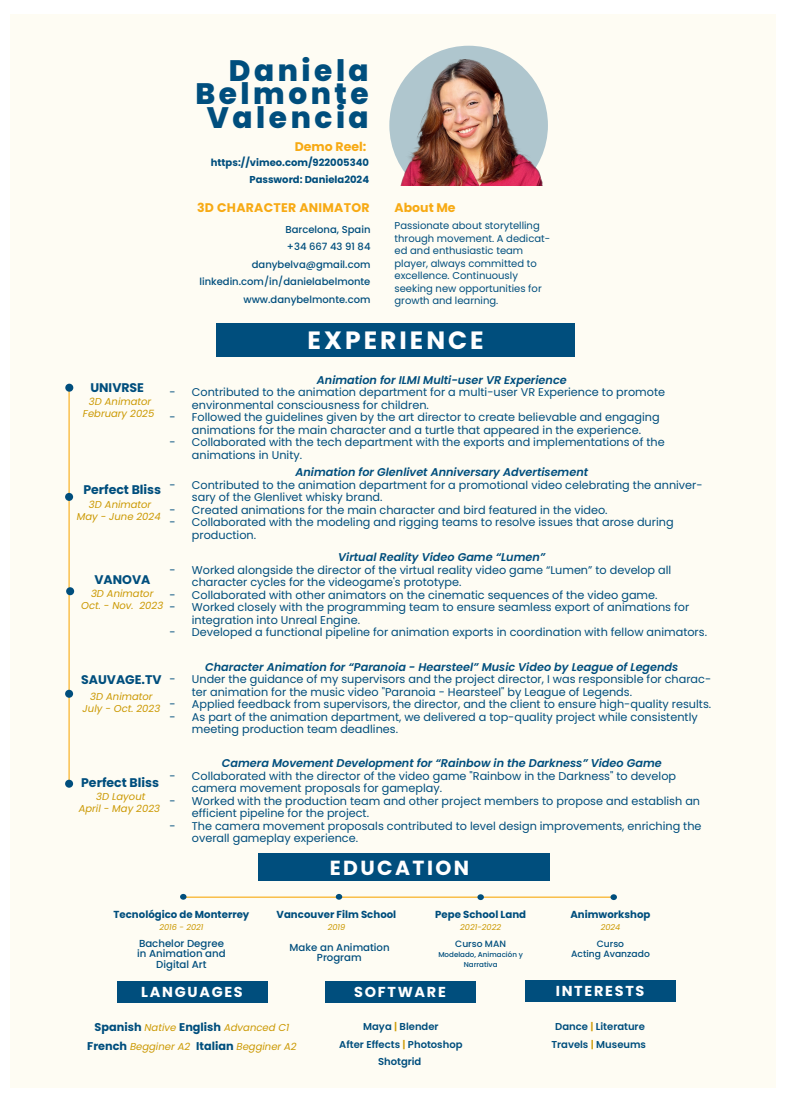
<style>
.page{position:relative;width:792px;height:1095px;background:#fff}
.page>*{position:absolute;margin:0;border:0;box-sizing:border-box;transform-origin:0 0}
.t1{font:800 29.5px/23.9px "Poppins";letter-spacing:.12em;color:#004e7d;text-align:right}
.t2{font:700 25px "Poppins";letter-spacing:.12em;color:#fff}
.t3{font:700 20.38px "Poppins";letter-spacing:.12em;color:#fff}
.t4{font:700 14.38px "Poppins";letter-spacing:.12em;color:#fff}
.t5{font:700 12.5px "Poppins";color:#004e7d}
.t6{font:700 12.5px "Poppins";letter-spacing:.02em;color:#f7aa14}
.t7{font:700 12.5px "Poppins";color:#f7aa14}
.t8{font:11.25px/12.5px "Poppins";color:#004e7d}
.t9{font:italic 600 11.25px "Poppins";color:#004e7d}
.t10{font:700 10.12px "Poppins";color:#004e7d}
.t11{font:500 10.12px/10.1px "Poppins";color:#004e7d;text-align:center}
.t12{font:italic 10px/12px "Poppins";color:#cb9903;text-align:center}
.t13{font:10px/12.5px "Poppins";color:#004e7d}
.t14{font:500 10px/17.5px "Poppins";color:#004e7d;text-align:right}
.t15{font:600 10px/17.5px "Poppins";color:#004e7d;text-align:center}
.t16{font:700 10px/17.5px "Poppins";color:#004e7d;text-align:right}
.t17{font:500 9.12px/10.1px "Poppins";color:#004e7d;text-align:center}
.t18{font:italic 8.12px "Poppins";color:#cb9903}
.t19{font:500 7.12px/10.1px "Poppins";color:#004e7d;text-align:center}
.s1{font-weight:700;font-style:normal;font-size:11.25px;color:#004e7d}
.s2{font-weight:700;font-style:normal;font-size:11.25px;color:#004f7d}
.s3{color:#cb9903}
.s4{color:#004f7d}
</style>
<div class="page">
<div style="left:10px;top:14px;width:765px;height:1074px;background:#fefcf3"></div>
<div style="left:217px;top:323px;width:358px;height:34px;background:#004e7d"></div>
<div style="left:117px;top:981px;width:150px;height:21px;background:#004e7d"></div>
<div style="left:525px;top:980px;width:150px;height:21px;background:#004e7d"></div>
<div style="left:258px;top:854px;width:291px;height:27px;background:#004e7d"></div>
<hr style="left:184px;top:896px;width:429px;height:2px;background:#f9b52d">
<svg style="left:336px;top:894px;width:6px;height:6px"></svg>
<div style="left:477px;top:894px;width:7px;height:6px;background:#004e7d;border-radius:50%"></div>
<svg style="left:180px;top:894px;width:6px;height:6px"></svg>
<div style="left:610px;top:894px;width:7px;height:6px;background:#004e7d;border-radius:50%"></div>
<div style="left:325px;top:981px;width:151px;height:21px;background:#004e7d"></div>
<hr style="left:68px;top:389px;width:2px;height:395px;background:#f9b52d">
<div style="left:65px;top:384px;width:8px;height:8px;background:#004e7d;border-radius:50%"></div>
<div style="left:65px;top:493px;width:8px;height:8px;background:#004e7d;border-radius:50%"></div>
<div style="left:66px;top:587px;width:8px;height:8px;background:#004e7d;border-radius:50%"></div>
<div style="left:65px;top:690px;width:8px;height:8px;background:#004e7d;border-radius:50%"></div>
<svg style="left:389px;top:46px;width:159px;height:115px"></svg>
<img style="left:398px;top:59px;width:147px;height:127px">
<div style="left:65px;top:780px;width:8px;height:8px;background:#004e7d;border-radius:50%"></div>
<h1 class="t1" style="left:195px;top:58px;width:175px">Daniela<br>Belmonte<br>Valencia</h1>
<p class="t7" style="left:295px;top:140px;width:73px">Demo Reel:</p>
<p class="t16" style="left:211px;top:154px;width:160px">https://vimeo.com/922005340<br>Password: Daniela2024</p>
<p class="t6" style="left:197px;top:200px;width:174px">3D CHARACTER ANIMATOR</p>
<p class="t14" style="left:199px;top:220px;width:173px">Barcelona, Spain<br>+34 667 43 91 84 danybelva@gmail.com linkedin.com/in/danielabelmonte www.danybelmonte.com</p>
<p class="t6" style="left:394px;top:200px;width:62px">About Me</p>
<p class="t13" style="left:394px;top:219px;width:157px">Passionate about storytelling through movement. A dedicat&shy;ed and enthusiastic team player, always committed to excellence. Continuously seeking new opportunities for growth and learning.</p>
<p class="t5" style="left:90px;top:380px;width:55px">UNIVRSE</p>
<p class="t12" style="left:83px;top:396px;width:73px">3D Animator<br>February 2025</p>
<h2 class="t2" style="left:307px;top:326px;width:178px">EXPERIENCE</h2>
<p class="t9" style="left:317px;top:373px;width:251px">Animation for ILMI Multi-user VR Experience</p>
<p class="t8" style="left:192px;top:386px;width:475px;text-indent:-22px">- Contributed to the animation department for a multi-user VR Experience to promote environmental consciousness for children.</p>
<p class="t8" style="left:169px;top:411px;width:492px;text-align:center">- Followed the guidelines given by the art director to create believable and engaging animations for the main character and a turtle that appeared in the experience.</p>
<p class="t8" style="left:192px;top:436px;width:474px;text-indent:-22px">- Collaborated with the tech department with the exports and implementations of the animations in Unity.</p>
<p class="t9" style="left:295px;top:466px;width:294px">Animation for Glenlivet Anniversary Advertisement</p>
<p class="t8" style="left:192px;top:479px;width:512px;text-indent:-22px">- Contributed to the animation department for a promotional video celebrating the anniver&shy;sary of the Glenlivet whisky brand.</p>
<p class="t8" style="left:169px;top:504px;width:440px">- Created animations for the main character and bird featured in the video.</p>
<p class="t8" style="left:192px;top:516px;width:483px;text-indent:-22px">- Collaborated with the modeling and rigging teams to resolve issues that arose during production.</p>
<p class="t9" style="left:338px;top:551px;width:208px">Virtual Reality Video Game “Lumen”</p>
<p class="t8" style="left:192px;top:564px;width:481px;text-indent:-22px">- Worked alongside the director of the virtual reality video game “Lumen” to develop all character cycles for the videogame's prototype.</p>
<p class="t8" style="left:169px;top:589px;width:489px">- Collaborated with other animators on the cinematic sequences of the video game.</p>
<p class="t8" style="left:192px;top:601px;width:499px;text-indent:-22px">- Worked closely with the programming team to ensure seamless export of animations for integration into Unreal Engine.</p>
<p class="t8" style="left:169px;top:626px;width:539px">- Developed a functional pipeline for animation exports in coordination with fellow animators.</p>
<p class="t9" style="left:205px;top:660px;width:475px">Character Animation for “Paranoia - Hearsteel” Music Video by League of Legends</p>
<p class="t8" style="left:192px;top:673px;width:521px;text-indent:-22px">- Under the guidance of my supervisors and the project director, I was responsible for charac&shy;ter animation for the music video "Paranoia - Hearsteel" by League of Legends.</p>
<p class="t8" style="left:169px;top:698px;width:543px">- Applied feedback from supervisors, the director, and the client to ensure high-quality results.</p>
<p class="t8" style="left:192px;top:710px;width:507px;text-indent:-22px">- As part of the animation department, we delivered a top-quality project while consistently meeting production team deadlines.</p>
<p class="t9" style="left:222px;top:757px;width:441px">Camera Movement Development for “Rainbow in the Darkness” Video Game</p>
<p class="t8" style="left:192px;top:769px;width:486px;text-indent:-22px">- Collaborated with the director of the video game "Rainbow in the Darkness" to develop camera movement proposals for gameplay.</p>
<p class="t8" style="left:192px;top:794px;width:510px;text-indent:-22px">- Worked with the production team and other project members to propose and establish an efficient pipeline for the project.</p>
<p class="t8" style="left:192px;top:819px;width:511px;text-indent:-22px">- The camera movement proposals contributed to level design improvements, enriching the overall gameplay experience.</p>
<p class="t5" style="left:83px;top:482px;width:79px">Perfect Bliss</p>
<p class="t12" style="left:77px;top:498px;width:85px">3D Animator<br>May - June 2024</p>
<p class="t5" style="left:94px;top:572px;width:57px">VANOVA</p>
<p class="t12" style="left:81px;top:587px;width:83px">3D Animator<br>Oct. - Nov. 2023</p>
<p class="t5" style="left:81px;top:673px;width:82px">SAUVAGE.TV</p>
<p class="t12" style="left:83px;top:691px;width:79px">3D Animator<br>July - Oct. 2023</p>
<p class="t5" style="left:81px;top:775px;width:79px">Perfect Bliss</p>
<p class="t12" style="left:79px;top:790px;width:83px">3D Layout<br>April - May 2023</p>
<p class="t10" style="left:113px;top:909px;width:137px">Tecnológico de Monterrey</p>
<p class="t18" style="left:159px;top:922px;width:45px">2016 - 2021</p>
<p class="t11" style="left:137px;top:939px;width:90px">Bachelor Degree in Animation and<br>Digital Art</p>
<h3 class="t3" style="left:329px;top:856px;width:141px">EDUCATION</h3>
<p class="t10" style="left:276px;top:909px;width:121px">Vancouver Film School</p>
<p class="t18" style="left:328px;top:922px;width:19px">2019</p>
<p class="t11" style="left:290px;top:942px;width:102px">Make an Animation<br>Program</p>
<p class="t10" style="left:435px;top:909px;width:92px">Pepe School Land</p>
<p class="t17" style="left:455px;top:938px;width:52px">Curso MAN</p>
<p class="t19" style="left:438px;top:949px;width:86px">Modelado, Animación y<br>Narrativa</p>
<p class="t18" style="left:460px;top:922px;width:42px">2021-2022</p>
<p class="t10" style="left:570px;top:909px;width:82px">Animworkshop</p>
<p class="t17" style="left:571px;top:938px;width:80px">Curso<br>Acting Avanzado</p>
<p class="t18" style="left:600px;top:922px;width:21px">2024</p>
<p class="t4" style="left:141px;top:983px;width:103px">LANGUAGES</p>
<p class="t12" style="left:87px;top:1018px;width:211px;line-height:18.8px"><span class="s1">Spanish</span> Native <span class="s1">English</span> Advanced C1<br><span class="s1">French</span> Begginer A2 <span class="s2">Italian</span> Begginer A2</p>
<p class="t4" style="left:555px;top:982px;width:90px">INTERESTS</p>
<p class="t4" style="left:354px;top:983px;width:93px">SOFTWARE</p>
<p class="t15" style="left:339px;top:1018px;width:125px">Maya <span class="s3">|</span> Blender<br>After Effects <span class="s3">|</span> Photoshop<br>Shotgrid</p>
<p class="t15" style="left:551px;top:1018px;width:96px">Dance <span class="s3">|</span> Literature<br>Travels <span class="s3">|</span> <span class="s4">Museums</span></p>
</div>
